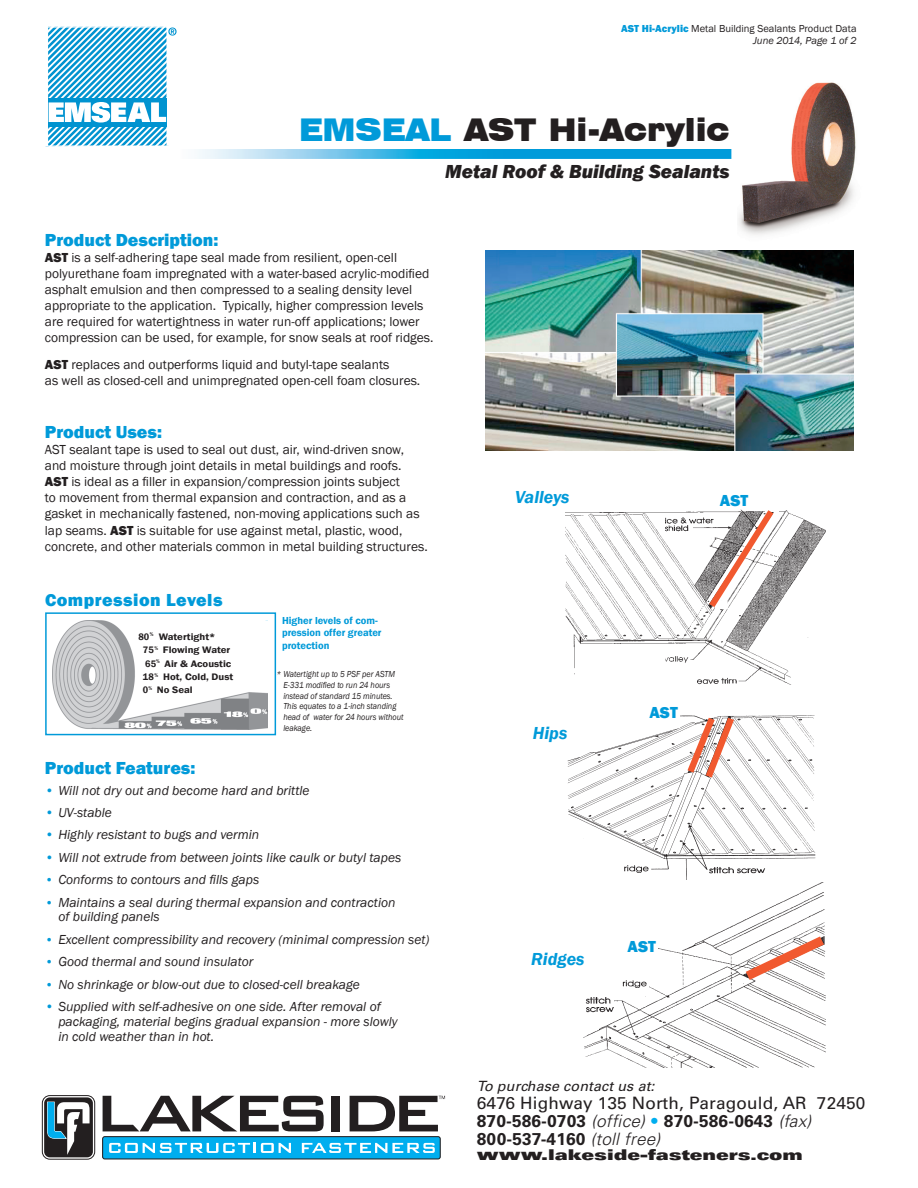
<style>
.page{position:relative;width:918px;height:1188px;background:#fff}
.page>*{position:absolute;margin:0;border:0;box-sizing:border-box;transform-origin:0 0}
.t1{font:900 expanded 31.35px "Swiss 721 BT";color:#231f20;scale:.85 1}
.t2{font:italic 800 19.35px "Franklin Gothic";color:#231f20}
.t3{font:800 17.85px "Franklin Gothic";color:#009ad9}
.t4{font:italic 600 17.85px "Franklin Gothic";color:#009ad9}
.t5{font:800 17.85px "Franklin Gothic";letter-spacing:.025em;color:#009ad9}
.t6{font:17.1px/17.9px "Univers";letter-spacing:.01em;color:#231f20}
.t7{font:800 16.35px "Franklin Gothic";letter-spacing:.005em;color:#009ad9}
.t8{font:900 expanded 14.85px "Univers";color:#231f20}
.t9{font:italic 14.1px "Univers";letter-spacing:.01em;color:#231f20}
.t10{font:13.5px/16px "Franklin Gothic";color:#231f20}
.t11{font:italic 13.5px/14.9px "Franklin Gothic";color:#231f20}
.t12{font:600 13.5px "Franklin Gothic";color:#231f20;scale:.9 1}
.t13{font:12px "Franklin Gothic";color:#231f20;scale:.9 1}
.t14{font:10.5px/12.6px "Franklin Gothic";color:#231f20;text-align:right}
.t15{font:600 10.5px/12.6px "Franklin Gothic";color:#009ad9}
.t16{font:600 9.75px/13.5px "Franklin Gothic";color:#231f20;scale:.95 1}
.t17{font:italic 9px/10.8px "Franklin Gothic";color:#231f20;scale:.9 1}
.t18{font:italic 600 9px "Franklin Gothic";color:#231f20}
.s1{font-weight:800;color:#009ad9}
.s2{font-style:italic}
.s3{color:#009ad9}
.s4{font-weight:800}
.s5{font-size:12.75px;color:#009ad9}
.s6{font-weight:700}
.s7{font-weight:300;font-style:italic}
.s8{font-weight:300;color:#00aeef}
.s9{font-size:16.35px}
.s10{font-size:12px}
</style>
<div class="page">
<svg style="left:45px;top:26px;width:132px;height:121px"></svg>
<img style="left:198px;top:149px;width:534px;height:10px">
<img style="left:485px;top:250px;width:369px;height:200px">
<img style="left:566px;top:510px;width:260px;height:174px">
<img style="left:583px;top:882px;width:243px;height:186px">
<img style="left:568px;top:715px;width:247px;height:164px">
<div style="left:582px;top:928px;width:76px;height:28px;background:#fff"></div>
<div style="left:572px;top:966px;width:77px;height:27px;background:#fff"></div>
<div style="left:607px;top:704px;width:73px;height:24px;background:#fff"></div>
<svg style="left:682px;top:715px;width:57px;height:70px"></svg>
<svg style="left:736px;top:929px;width:90px;height:59px"></svg>
<div style="left:567px;top:860px;width:55px;height:30px;background:#fff"></div>
<img style="left:583px;top:980px;width:66px;height:15px">
<div style="left:574px;top:980px;width:46px;height:7px;background:#fff"></div>
<img style="left:738px;top:82px;width:118px;height:153px">
<img style="left:53px;top:620px;width:215px;height:110px">
<div style="left:45px;top:612px;width:231px;height:123px;border:1px solid #009ad9"></div>
<div style="left:610px;top:648px;width:55px;height:31px;background:#fff"></div>
<div style="left:700px;top:537px;width:11px;height:8px;background:#fff"></div>
<svg style="left:704px;top:509px;width:75px;height:105px"></svg>
<svg style="left:42px;top:1096px;width:53px;height:63px"></svg>
<div style="left:42px;top:1095px;width:53px;height:65px;border:1px solid #231f20;border-radius:8px"></div>
<div style="left:44px;top:1097px;width:49px;height:60px;background:#231f20;border-radius:6px"></div>
<svg style="left:47px;top:1101px;width:43px;height:54px"></svg>
<div style="left:103px;top:1137px;width:337px;height:22px;background:#00aeef;border-radius:2px"></div>
<div style="left:102px;top:1136px;width:339px;height:23px;border:1px solid #231f20;border-radius:2px"></div>
<svg style="left:103px;top:1096px;width:221px;height:35px"></svg>
<div style="left:331px;top:1096px;width:9px;height:35px;background:#231f20"></div>
<svg style="left:109px;top:1143px;width:182px;height:10px"></svg>
<svg style="left:302px;top:1143px;width:133px;height:10px"></svg>
<svg style="left:350px;top:1096px;width:95px;height:35px"></svg>
<p class="t14" style="left:621px;top:22px;width:237px"><span class="s1">AST Hi-Acrylic</span> Metal Building Sealants Product Data<br><span class="s2">June 2014, Page 1 of 2</span></p>
<h1 class="t1" style="left:299px;top:111px;width:508px"><span class="s3">EMSEAL</span> AST Hi-Acrylic</h1>
<h2 class="t2" style="left:445px;top:158px;width:286px">Metal Roof &amp; Building Sealants</h2>
<h3 class="t3" style="left:45px;top:228px;width:175px">Product Description:</h3>
<p class="t10" style="left:45px;top:250px;width:390px"><span class="s4">AST</span> is a self-adhering tape seal made from resilient, open-cell polyurethane foam impregnated with a water-based acrylic-modified asphalt emulsion and then compressed to a sealing density level appropriate to the application. Typically, higher compression levels are required for watertightness in water run-off applications; lower compression can be used, for example, for snow seals at roof ridges.</p>
<p class="t10" style="left:45px;top:357px;width:377px"><span class="s4">AST</span> replaces and outperforms liquid and butyl-tape sealants<br>as well as closed-cell and unimpregnated open-cell foam closures.</p>
<h3 class="t3" style="left:45px;top:420px;width:119px">Product Uses:</h3>
<p class="t10" style="left:45px;top:442px;width:384px">AST sealant tape is used to seal out dust, air, wind-driven snow, and moisture through joint details in metal buildings and roofs.<br><span class="s4">AST</span> is ideal as a filler in expansion/compression joints subject<br>to movement from thermal expansion and contraction, and as a gasket in mechanically fastened, non-moving applications such as lap seams. <span class="s4">AST</span> is suitable for use against metal, plastic, wood, concrete, and other materials common in metal building structures.</p>
<h3 class="t5" style="left:45px;top:589px;width:179px">Compression Levels</h3>
<p class="t16" style="left:143px;top:630px;width:97px;text-indent:-5px">80<sup>%</sup> Watertight*<br>75<sup>%</sup> Flowing Water<br>65<sup>%</sup> Air &amp; Acoustic<br>18<sup>%</sup> Hot, Cold, Dust<br>0<sup>%</sup> No Seal</p>
<p class="t15" style="left:282px;top:614px;width:101px">Higher levels of com&shy;pression offer greater protection</p>
<p class="t17" style="left:283px;top:669px;width:135px;text-indent:-7px">* Watertight up to 5 PSF per ASTM<br>E-331 modified to run 24 hours instead of standard 15 minutes.<br>This equates to a 1-inch standing head of water for 24 hours without leakage.</p>
<h3 class="t3" style="left:45px;top:756px;width:152px">Product Features:</h3>
<p class="t11" style="left:45px;top:783px;width:266px"><span class="s3">•</span> Will not dry out and become hard and brittle</p>
<p class="t11" style="left:45px;top:805px;width:69px"><span class="s3">•</span> UV-stable</p>
<p class="t11" style="left:45px;top:828px;width:216px"><span class="s3">•</span> Highly resistant to bugs and vermin</p>
<p class="t11" style="left:45px;top:850px;width:358px"><span class="s3">•</span> Will not extrude from between joints like caulk or butyl tapes</p>
<p class="t11" style="left:45px;top:872px;width:216px"><span class="s5">•</span> Conforms to contours and fills gaps</p>
<p class="t11" style="left:58px;top:895px;width:339px;text-indent:-13px"><span class="s5">•</span> Maintains a seal during thermal expansion and contraction of building panels</p>
<p class="t11" style="left:45px;top:932px;width:386px"><span class="s5">•</span> Excellent compressibility and recovery (minimal compression set)</p>
<p class="t11" style="left:45px;top:955px;width:210px"><span class="s5">•</span> Good thermal and sound insulator</p>
<p class="t11" style="left:45px;top:977px;width:316px"><span class="s5">•</span> No shrinkage or blow-out due to closed-cell breakage</p>
<p class="t11" style="left:58px;top:999px;width:341px;text-indent:-14px"><span class="s3">•</span> Supplied with self-adhesive on one side. After removal of packaging, material begins gradual expansion - more slowly in cold weather than in hot.</p>
<h3 class="t4" style="left:515px;top:485px;width:56px">Valleys</h3>
<p class="t7" style="left:720px;top:490px;width:30px">AST</p>
<h3 class="t4" style="left:533px;top:722px;width:36px">Hips</h3>
<p class="t7" style="left:649px;top:702px;width:30px">AST</p>
<h3 class="t4" style="left:531px;top:948px;width:55px">Ridges</h3>
<p class="t7" style="left:628px;top:936px;width:30px">AST</p>
<p class="t9" style="left:477px;top:1078px;width:179px">To purchase contact us at:</p>
<p class="t6" style="left:477px;top:1094px;width:390px">6476 Highway 135 North, Paragould, AR 72450<br><span class="s6">870-586-0703</span> <span class="s7">(office)</span> <span class="s8">•</span> <span class="s6">870-586-0643</span> <span class="s7">(fax)<br></span><span class="s6">800-537-4160</span> <span class="s7">(toll free)</span></p>
<p class="t8" style="left:477px;top:1146px;width:328px"><span class="s9">www.</span>lakeside-fasteners.com</p>
<p class="t13" style="left:649px;top:1115px;width:98px">PH: 508.836.0280</p>
<p class="t13" style="left:760px;top:1115px;width:96px">FX: 508.836.0281</p>
<p class="t18" style="left:579px;top:1149px;width:277px">Copyright <span class="s10">©</span> 2014, by EMSEAL Joint Systems Ltd, All Rights Reserved</p>
<p class="t12" style="left:481px;top:1124px;width:144px">Toll Free: 800.526.8365</p>
</div>
